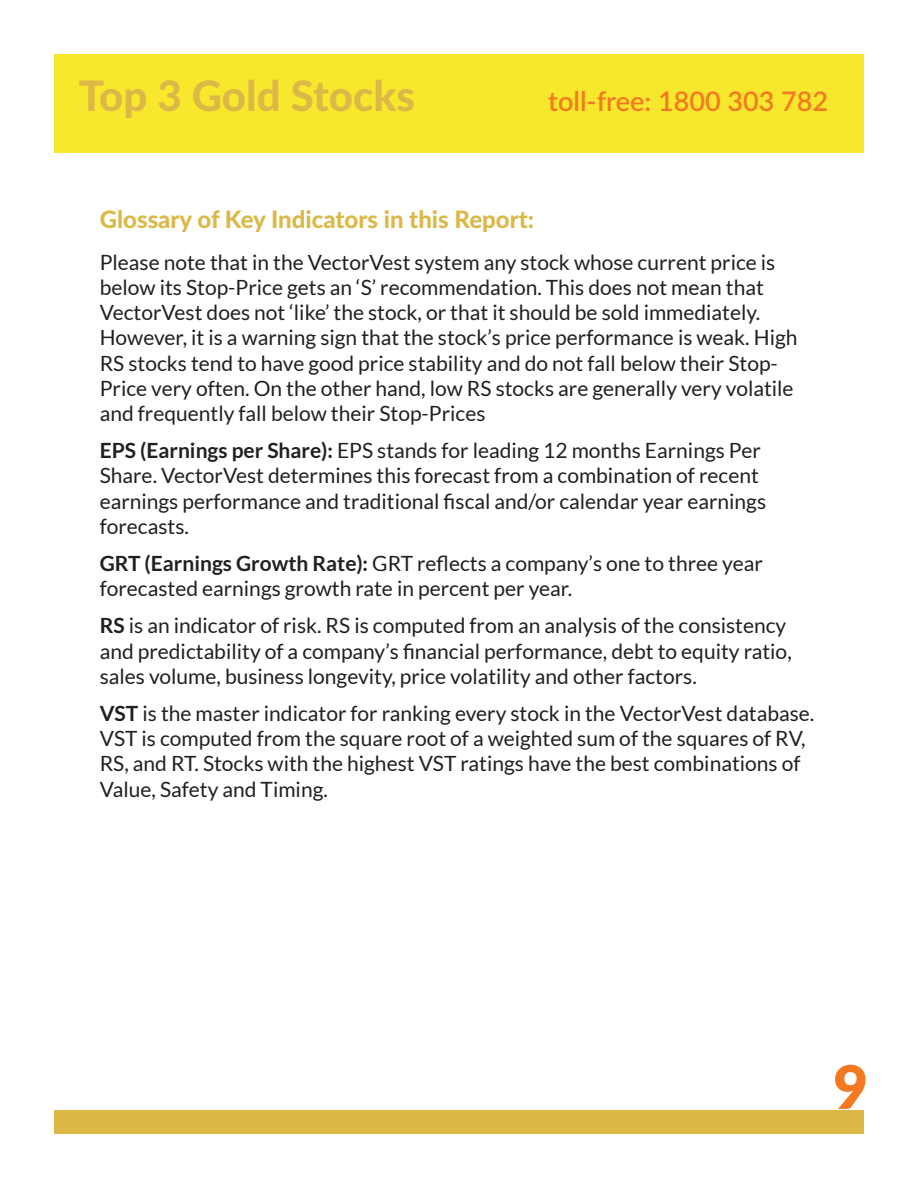
<style>
.page{position:relative;width:918px;height:1188px;background:#fff}
.page>*{position:absolute;margin:0;border:0;box-sizing:border-box;transform-origin:0 0}
.t1{font:900 60px "Lato";color:#f47921}
.t2{font:800 42px "Lato";color:#dcb847}
.t3{font:600 27px "Lato";color:#f47921}
.t4{font:800 24px "Lato";color:#dcb847}
.t5{font:21px/25.2px "Lato";color:#231f20}
.s1{font-weight:700}
</style>
<div class="page">
<div style="left:54px;top:54px;width:810px;height:99px;background:#f8e82d"></div>
<div style="left:54px;top:1110px;width:810px;height:24px;background:#dcb847"></div>
<h2 class="t2" style="left:79px;top:65px;width:338px">Top 3 Gold Stocks</h2>
<p class="t3" style="left:548px;top:82px;width:281px">toll-free: 1800 303 782</p>
<p class="t4" style="left:100px;top:202px;width:436px">Glossary of Key Indicators in this Report:</p>
<p class="t5" style="left:100px;top:249px;width:699px">Please note that in the VectorVest system any stock whose current price is below its Stop-Price gets an ‘S’ recommendation. This does not mean that VectorVest does not ‘like’ the stock, or that it should be sold immediately.<br>However, it is a warning sign that the stock’s price performance is weak. High RS stocks tend to have good price stability and do not fall below their Stop-Price very often. On the other hand, low RS stocks are generally very volatile and frequently fall below their Stop-Prices</p>
<p class="t5" style="left:100px;top:438px;width:668px"><span class="s1">EPS (Earnings per Share):</span> EPS stands for leading 12 months Earnings Per Share. VectorVest determines this forecast from a combination of recent earnings performance and traditional fiscal and/or calendar year earnings forecasts.</p>
<p class="t5" style="left:100px;top:551px;width:665px"><span class="s1">GRT (Earnings Growth Rate):</span> GRT reflects a company’s one to three year forecasted earnings growth rate in percent per year.</p>
<p class="t5" style="left:100px;top:613px;width:694px"><span class="s1">RS</span> is an indicator of risk. RS is computed from an analysis of the consistency and predictability of a company’s financial performance, debt to equity ratio, sales volume, business longevity, price volatility and other factors.</p>
<p class="t5" style="left:100px;top:701px;width:716px"><span class="s1">VST</span> is the master indicator for ranking every stock in the VectorVest database.<br>VST is computed from the square root of a weighted sum of the squares of RV, RS, and RT. Stocks with the highest VST ratings have the best combinations of Value, Safety and Timing.</p>
<h1 class="t1" style="left:832px;top:1052px;width:36px">9</h1>
</div>
